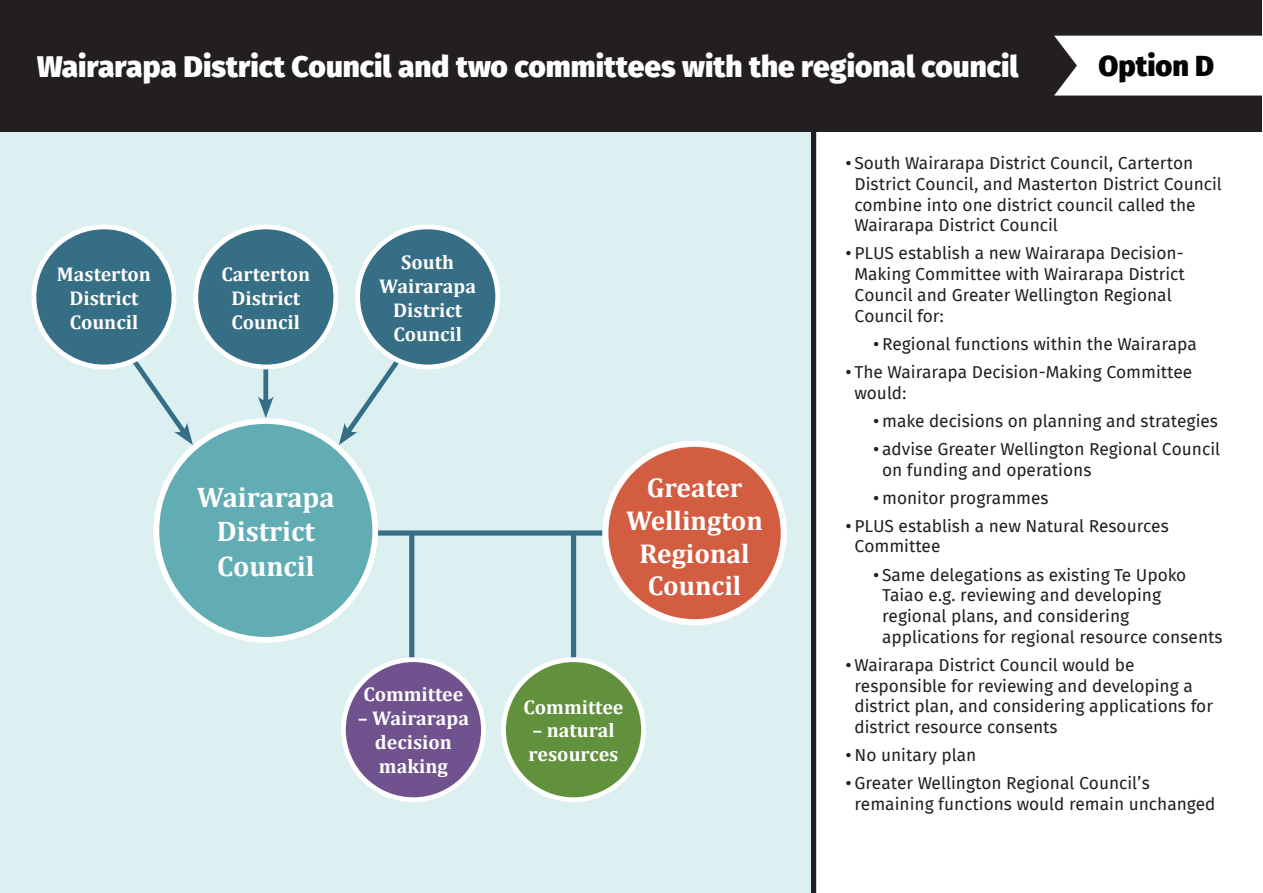
<style>
.page{position:relative;width:1263px;height:893px;background:#fff}
.page>*{position:absolute;margin:0;border:0;box-sizing:border-box;transform-origin:0 0}
.t1{font:800 29.85px "Fira Sans";color:#fff}
.t2{font:800 28.95px "Fira Sans";color:#040503}
.t3{font:700 28.5px/34px "Cambria";color:#fff;text-align:center}
.t4{font:700 27.3px/32.8px "Cambria";color:#fff;text-align:center}
.t5{font:700 19.95px/24px "Cambria";color:#fff;text-align:center}
.t6{font:17.25px/20.7px "Fira Sans";color:#231f20}
</style>
<div class="page">
<div style="left:0;top:131px;width:811px;height:762px;background:#dceff1"></div>
<div style="left:0;top:0;width:1262px;height:131px;background:#231f20"></div>
<div style="left:811px;top:131px;width:5px;height:762px;background:#231f20"></div>
<div style="left:370px;top:530px;width:243px;height:6px;background:#366e85"></div>
<div style="left:156px;top:421px;width:219px;height:219px;background:#62adb4;border-radius:50%"></div>
<div style="left:153px;top:418px;width:225px;height:225px;border:6px solid #fff;border-radius:50%"></div>
<svg style="left:127px;top:353px;width:66px;height:92px"></svg>
<div style="left:263px;top:359px;width:5px;height:46px;background:#366e85"></div>
<svg style="left:258px;top:396px;width:16px;height:22px"></svg>
<svg style="left:339px;top:353px;width:66px;height:92px"></svg>
<div style="left:34px;top:227px;width:140px;height:140px;background:#366e85;border-radius:50%"></div>
<div style="left:32px;top:224px;width:144px;height:145px;border:5px solid #fff;border-radius:50%"></div>
<div style="left:196px;top:227px;width:140px;height:140px;background:#366e85;border-radius:50%"></div>
<div style="left:193px;top:224px;width:145px;height:145px;border:5px solid #fff;border-radius:50%"></div>
<div style="left:358px;top:227px;width:140px;height:140px;background:#366e85;border-radius:50%"></div>
<div style="left:355px;top:224px;width:145px;height:145px;border:5px solid #fff;border-radius:50%"></div>
<div style="left:605px;top:444px;width:179px;height:178px;background:#d35d41;border-radius:50%"></div>
<div style="left:602px;top:441px;width:185px;height:184px;border:6px solid #fff;border-radius:50%"></div>
<div style="left:409px;top:533px;width:5px;height:132px;background:#366e85"></div>
<div style="left:571px;top:533px;width:5px;height:132px;background:#366e85"></div>
<div style="left:343px;top:660px;width:140px;height:140px;background:#70528f;border-radius:50%"></div>
<div style="left:341px;top:657px;width:145px;height:145px;border:5px solid #fff;border-radius:50%"></div>
<div style="left:503px;top:660px;width:141px;height:140px;background:#62913e;border-radius:50%"></div>
<div style="left:501px;top:657px;width:145px;height:145px;border:5px solid #fff;border-radius:50%"></div>
<svg style="left:1054px;top:36px;width:208px;height:60px;background:#f1f0f0"></svg>
<p class="t1" style="left:37px;top:45px;width:983px">Wairarapa District Council and two committees with the regional council</p>
<p class="t2" style="left:1098px;top:46px;width:117px">Option D</p>
<p class="t5" style="left:57px;top:261px;width:95px">Masterton</p>
<p class="t5" style="left:69px;top:285px;width:70px">District</p>
<p class="t5" style="left:70px;top:309px;width:70px">Council</p>
<p class="t5" style="left:222px;top:261px;width:90px">Carterton</p>
<p class="t5" style="left:231px;top:285px;width:70px">District</p>
<p class="t5" style="left:232px;top:309px;width:70px">Council</p>
<p class="t5" style="left:379px;top:249px;width:98px">South<br>Wairarapa</p>
<p class="t5" style="left:393px;top:297px;width:70px">District</p>
<p class="t5" style="left:393px;top:321px;width:70px">Council</p>
<p class="t3" style="left:197px;top:480px;width:139px">Wairarapa<br>District</p>
<p class="t3" style="left:217px;top:548px;width:99px">Council</p>
<p class="t5" style="left:363px;top:682px;width:101px">Committee</p>
<p class="t5" style="left:358px;top:706px;width:113px">– Wairarapa decision making</p>
<p class="t4" style="left:626px;top:470px;width:138px">Greater<br>Wellington</p>
<p class="t4" style="left:639px;top:536px;width:112px;text-align:left">Regional<br>Council</p>
<p class="t5" style="left:524px;top:694px;width:101px">Committee</p>
<p class="t5" style="left:529px;top:718px;width:91px;text-align:left">– natural resources</p>
<p class="t6" style="left:854px;top:154px;width:369px;text-indent:-9px">• South Wairarapa District Council, Carterton District Council, and Masterton District Council combine into one district council called the Wairarapa District Council</p>
<p class="t6" style="left:854px;top:244px;width:332px;text-indent:-9px">•PLUS establish a new Wairarapa Decision-Making Committee with Wairarapa District Council and Greater Wellington Regional Council for:</p>
<p class="t6" style="left:873px;top:335px;width:326px">•Regional functions within the Wairarapa</p>
<p class="t6" style="left:854px;top:363px;width:339px;text-indent:-9px">• The Wairarapa Decision-Making Committee would:</p>
<p class="t6" style="left:873px;top:412px;width:347px">• make decisions on planning and strategies</p>
<p class="t6" style="left:882px;top:440px;width:339px;text-indent:-9px">• advise Greater Wellington Regional Council on funding and operations</p>
<p class="t6" style="left:873px;top:489px;width:178px">• monitor programmes</p>
<p class="t6" style="left:854px;top:517px;width:316px;text-indent:-9px">•PLUS establish a new Natural Resources<br>Committee</p>
<p class="t6" style="left:882px;top:565px;width:342px;text-indent:-9px">• Same delegations as existing Te Upoko Taiao e.g. reviewing and developing regional plans, and considering applications for regional resource consents</p>
<p class="t6" style="left:854px;top:656px;width:360px;text-indent:-9px">• Wairarapa District Council would be responsible for reviewing and developing a district plan, and considering applications for district resource consents</p>
<p class="t6" style="left:845px;top:746px;width:133px">•No unitary plan</p>
<p class="t6" style="left:854px;top:774px;width:362px;text-indent:-9px">•Greater Wellington Regional Council’s remaining functions would remain unchanged</p>
</div>
